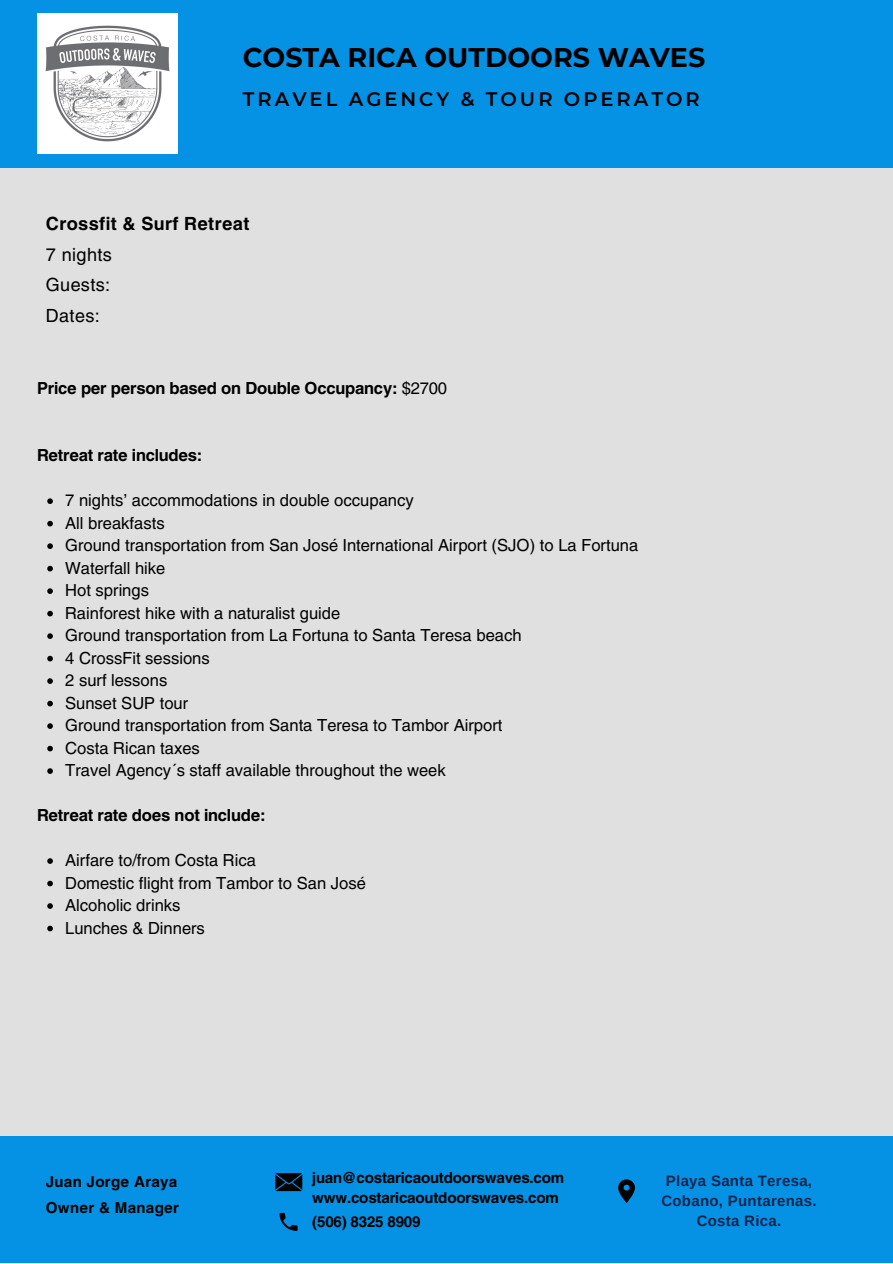
<style>
.page{position:relative;width:893px;height:1264px;background:#fff}
.page>*{position:absolute;margin:0;border:0;box-sizing:border-box;transform-origin:0 0}
.t1{font:700 27px "Montserrat";color:#000}
.t2{font:600 19.5px "Montserrat";letter-spacing:.155em;color:#000}
.t3{font:700 18px "Helios";letter-spacing:.02em;color:#000}
.t4{font:18px "Helios";letter-spacing:.02em;color:#000}
.t5{font:16.5px "Helios";color:#000}
.t6{font:700 16.5px "Helios";letter-spacing:-.015em;color:#000}
.t7{font:700 15px "Helios";letter-spacing:-.015em;color:#000}
.t8{font:700 15px/20.2px "Arimo";letter-spacing:.02em;color:#10254e;text-align:center}
.t9{font:700 15px "Helios";letter-spacing:.02em;color:#000}
.s1{font-weight:400}
</style>
<div class="page">
<div style="left:0;top:0;width:892px;height:1262px;background:#e0e0e0"></div>
<div style="left:0;top:1136px;width:892px;height:126px;background:#0692e4"></div>
<div style="left:0;top:0;width:892px;height:168px;background:#0692e4"></div>
<svg style="left:279px;top:1212px;width:18px;height:18px"></svg>
<svg style="left:275px;top:1173px;width:27px;height:18px"></svg>
<svg style="left:618px;top:1179px;width:17px;height:23px"></svg>
<img style="left:37px;top:13px;width:141px;height:141px">
<svg style="left:47px;top:498px;width:6px;height:6px"></svg>
<svg style="left:47px;top:521px;width:6px;height:5px"></svg>
<svg style="left:47px;top:543px;width:6px;height:6px"></svg>
<svg style="left:47px;top:566px;width:6px;height:5px"></svg>
<svg style="left:47px;top:588px;width:6px;height:6px"></svg>
<svg style="left:47px;top:611px;width:6px;height:5px"></svg>
<svg style="left:47px;top:633px;width:6px;height:6px"></svg>
<svg style="left:47px;top:655px;width:6px;height:6px"></svg>
<svg style="left:47px;top:678px;width:6px;height:6px"></svg>
<svg style="left:47px;top:700px;width:6px;height:6px"></svg>
<svg style="left:47px;top:723px;width:6px;height:6px"></svg>
<svg style="left:47px;top:745px;width:6px;height:6px"></svg>
<svg style="left:47px;top:768px;width:6px;height:6px"></svg>
<svg style="left:47px;top:858px;width:6px;height:5px"></svg>
<svg style="left:47px;top:880px;width:6px;height:6px"></svg>
<svg style="left:47px;top:903px;width:6px;height:5px"></svg>
<svg style="left:47px;top:925px;width:6px;height:6px"></svg>
<p class="t1" style="left:243px;top:41px;width:464px">COSTA RICA OUTDOORS WAVES</p>
<p class="t2" style="left:243px;top:88px;width:458px">TRAVEL AGENCY &amp; TOUR OPERATOR</p>
<p class="t3" style="left:46px;top:212px;width:205px">Crossfit &amp; Surf Retreat</p>
<p class="t4" style="left:46px;top:243px;width:68px">7 nights</p>
<p class="t4" style="left:46px;top:273px;width:66px">Guests:</p>
<p class="t4" style="left:46px;top:304px;width:55px">Dates:</p>
<p class="t6" style="left:37px;top:377px;width:411px">Price per person based on Double Occupancy: <span class="s1">$2700</span></p>
<p class="t6" style="left:37px;top:445px;width:167px">Retreat rate includes:</p>
<p class="t5" style="left:65px;top:490px;width:350px">7 nights’ accommodations in double occupancy</p>
<p class="t5" style="left:65px;top:512px;width:101px">All breakfasts</p>
<p class="t5" style="left:65px;top:535px;width:574px">Ground transportation from San José International Airport (SJO) to La Fortuna</p>
<p class="t5" style="left:65px;top:557px;width:102px">Waterfall hike</p>
<p class="t5" style="left:65px;top:580px;width:85px">Hot springs</p>
<p class="t5" style="left:65px;top:602px;width:276px">Rainforest hike with a naturalist guide</p>
<p class="t5" style="left:65px;top:625px;width:458px">Ground transportation from La Fortuna to Santa Teresa beach</p>
<p class="t5" style="left:65px;top:647px;width:146px">4 CrossFit sessions</p>
<p class="t5" style="left:65px;top:669px;width:104px">2 surf lessons</p>
<p class="t5" style="left:65px;top:692px;width:124px">Sunset SUP tour</p>
<p class="t5" style="left:65px;top:714px;width:439px">Ground transportation from Santa Teresa to Tambor Airport</p>
<p class="t5" style="left:65px;top:737px;width:136px">Costa Rican taxes</p>
<p class="t5" style="left:65px;top:759px;width:382px">Travel Agency´s staff available throughout the week</p>
<p class="t6" style="left:37px;top:804px;width:230px">Retreat rate does not include:</p>
<p class="t5" style="left:65px;top:849px;width:192px">Airfare to/from Costa Rica</p>
<p class="t5" style="left:65px;top:872px;width:302px">Domestic flight from Tambor to San José</p>
<p class="t5" style="left:65px;top:894px;width:117px">Alcoholic drinks</p>
<p class="t5" style="left:65px;top:917px;width:141px">Lunches &amp; Dinners</p>
<p class="t9" style="left:46px;top:1172px;width:133px">Juan Jorge Araya</p>
<p class="t9" style="left:46px;top:1198px;width:135px">Owner &amp; Manager</p>
<p class="t7" style="left:312px;top:1167px;width:253px">juan@costaricaoutdoorswaves.com</p>
<p class="t7" style="left:312px;top:1188px;width:248px">www.costaricaoutdoorswaves.com</p>
<p class="t7" style="left:312px;top:1211px;width:110px">(506) 8325 8909</p>
<p class="t8" style="left:661px;top:1170px;width:157px">Playa Santa Teresa,<br>Cobano, Puntarenas.</p>
<p class="t8" style="left:696px;top:1210px;width:86px">Costa Rica.</p>
</div>
